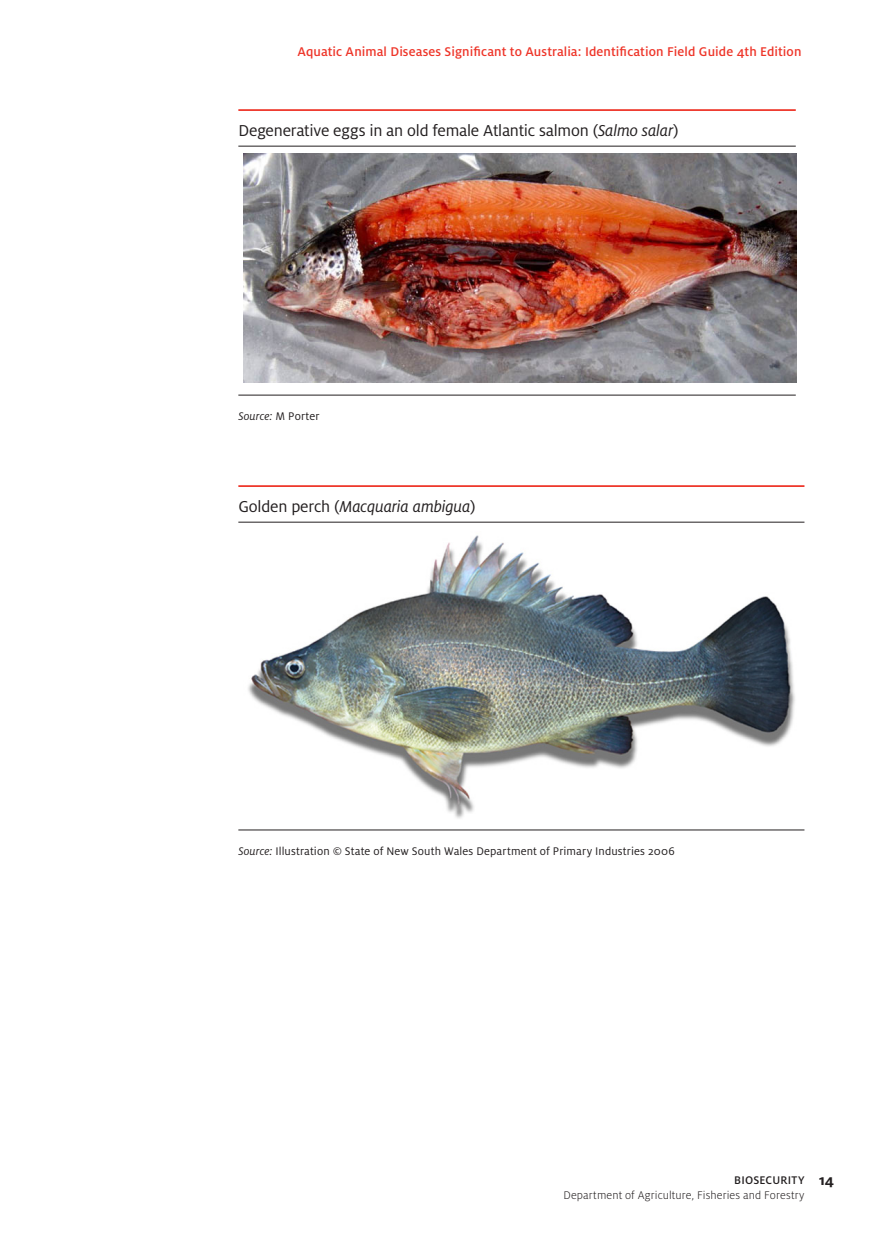
<style>
.page{position:relative;width:874px;height:1241px;background:#fff}
.page>*{position:absolute;margin:0;border:0;box-sizing:border-box;transform-origin:0 0}
.Table_Title_NO_NUMBE{font:17.5px "Milo Pro";letter-spacing:-.01em;color:#231f20}
.Table_Title_NO_NUMBE-2{font:italic 17.5px "Milo Pro";letter-spacing:-.015em;color:#231f20}
.t1{font:500 14px "Milo Pro";letter-spacing:.005em;color:#ee3529}
.Foot_Note_Heading{font:12.25px "Milo Pro";letter-spacing:.01em;color:#231f20}
.t2{font:300 12.25px/14.7px "Milo Pro";letter-spacing:.01em;color:#231f20}
.Foot_Note_Heading-2{font:italic 12.25px "Milo Pro";letter-spacing:.01em;color:#231f20}
.s1{font-style:italic}
.s2{font-style:normal}
.s3{font-weight:500}
.s4{font-weight:700;font-size:15.75px}
</style>
<div class="page">
<hr style="left:238px;top:109px;width:557px;height:2px;background:#ee3529">
<hr style="left:238px;top:146px;width:557px;height:1px;background:#231f20">
<hr style="left:238px;top:394px;width:557px;height:1px;background:#231f20">
<img style="left:243px;top:154px;width:553px;height:228px">
<hr style="left:238px;top:485px;width:566px;height:2px;background:#ee3529">
<hr style="left:238px;top:521px;width:566px;height:1px;background:#231f20">
<hr style="left:238px;top:829px;width:566px;height:1px;background:#231f20">
<img style="left:248px;top:535px;width:547px;height:284px">
<p class="t1" style="left:297px;top:44px;width:505px">Aquatic Animal Diseases Significant to Australia: Identification Field Guide 4th Edition</p>
<p class="Table_Title_NO_NUMBE" style="left:238px;top:121px;width:441px">Degenerative eggs in an old female Atlantic salmon (<span class="s1">Salmo salar</span>)</p>
<p class="Foot_Note_Heading-2" style="left:238px;top:409px;width:83px">Source: <span class="s2">M Porter</span></p>
<p class="Table_Title_NO_NUMBE-2" style="left:238px;top:496px;width:238px"><span class="s2">Golden perch (</span>Macquaria ambigua<span class="s2">)</span></p>
<p class="Foot_Note_Heading" style="left:238px;top:844px;width:438px"><span class="s1">Source:</span> Illustration © State of New South Wales Department of Primary Industries 2006</p>
<p class="t2" style="left:563px;top:1173px;width:272px;text-indent:171px"><span class="s3">BIOSECURITY</span> <span class="s4">14<br></span>Department of Agriculture, Fisheries and Forestry</p>
</div>
